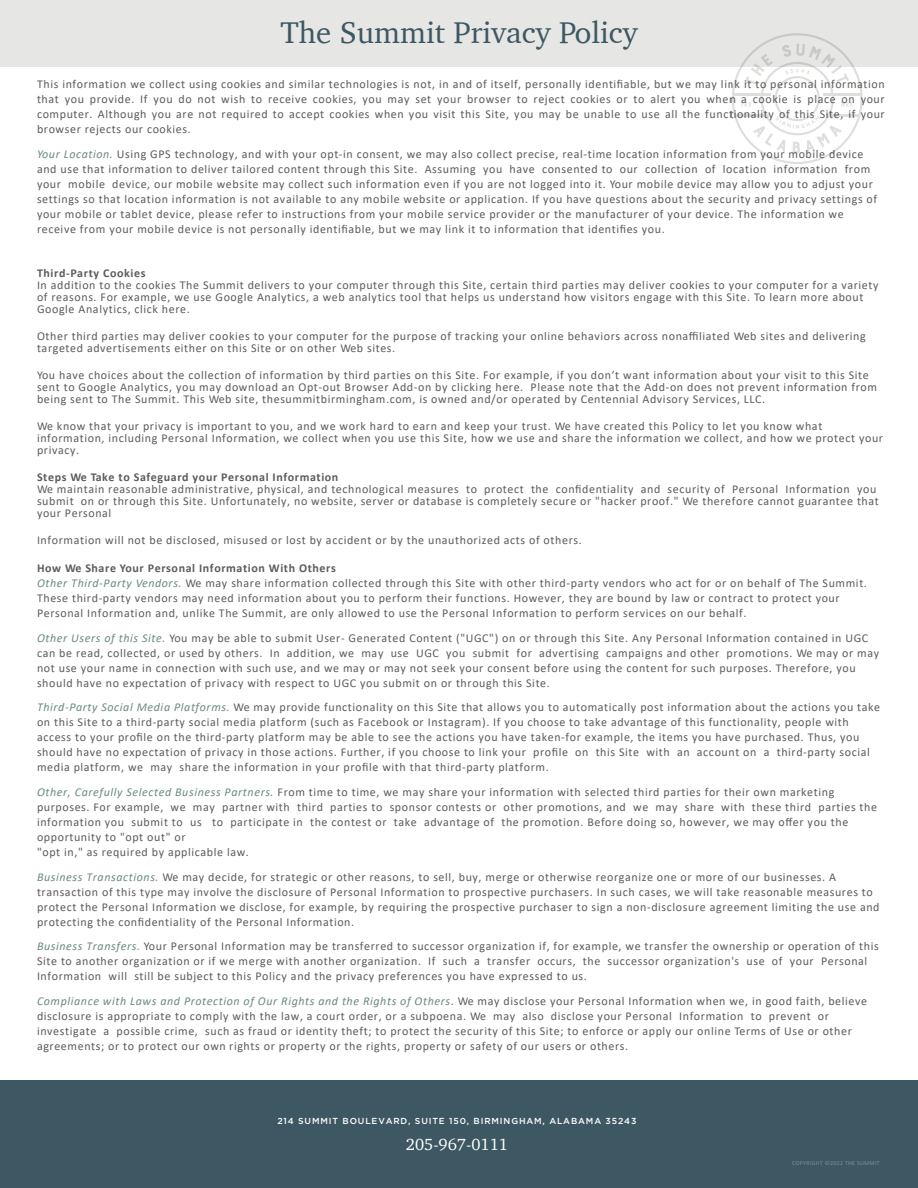
<style>
.page{position:relative;width:918px;height:1188px;background:#fff}
.page>*{position:absolute;margin:0;border:0;box-sizing:border-box;transform-origin:0 0}
.t1{font:30.75px "Charter";color:#3d5863}
.t2{font:16.5px "Charter";color:#fff}
.t3{font:12px/15px "Calibri";letter-spacing:.05em;color:#5b5d59}
.t4{font:700 12px "Calibri";letter-spacing:.05em;color:#5b5d59}
.t5{font:500 8.7px "Gotham";letter-spacing:.1em;color:#fff}
.t6{font:6px "Calibri";letter-spacing:.05em;color:#7a909f}
.s1{font-style:italic;color:#6b8983}
.s2{font-weight:700}
</style>
<div class="page">
<div style="left:0;top:1080px;width:918px;height:108px;background:#3d5863"></div>
<div style="left:0;top:0;width:918px;height:67px;background:#e6e6e4"></div>
<svg style="left:732px;top:33px;width:131px;height:131px"></svg>
<h1 class="t1" style="left:280px;top:6px;width:359px">The Summit Privacy Policy</h1>
<p class="t3" style="left:37px;top:76px;width:849px;text-align:justify">This information we collect using cookies and similar technologies is not, in and of itself, personally identifiable, but we may link it to personal information that you provide. If you do not wish to receive cookies, you may set your browser to reject cookies or to alert you when a cookie is place on your computer. Although you are not required to accept cookies when you visit this Site, you may be unable to use all the functionality of this Site, if your browser rejects our cookies.</p>
<p class="t3" style="left:37px;top:146px;width:842px"><span class="s1">Your Location.</span> Using GPS technology, and with your opt-in consent, we may also collect precise, real-time location information from your mobile device and use that information to deliver tailored content through this Site. Assuming you have consented to our collection of location information from your mobile device, our mobile website may collect such information even if you are not logged into it. Your mobile device may allow you to adjust your settings so that location information is not available to any mobile website or application. If you have questions about the security and privacy settings of your mobile or tablet device, please refer to instructions from your mobile service provider or the manufacturer of your device. The information we receive from your mobile device is not personally identifiable, but we may link it to information that identifies you.</p>
<p class="t4" style="left:37px;top:265px;width:110px">Third-Party Cookies</p>
<p class="t3" style="left:37px;top:279px;width:843px;line-height:12px">In addition to the cookies The Summit delivers to your computer through this Site, certain third parties may deliver cookies to your computer for a variety of reasons. For example, we use Google Analytics, a web analytics tool that helps us understand how visitors engage with this Site. To learn more about<br>Google Analytics, click here.</p>
<p class="t3" style="left:37px;top:330px;width:830px;line-height:12px">Other third parties may deliver cookies to your computer for the purpose of tracking your online behaviors across nonaffiliated Web sites and delivering targeted advertisements either on this Site or on other Web sites.</p>
<p class="t3" style="left:37px;top:369px;width:842px;line-height:12px">You have choices about the collection of information by third parties on this Site. For example, if you don’t want information about your visit to this Site sent to Google Analytics, you may download an Opt-out Browser Add-on by clicking here. Please note that the Add-on does not prevent information from being sent to The Summit. This Web site, thesummitbirmingham.com, is owned and/or operated by Centennial Advisory Services, LLC.</p>
<p class="t3" style="left:37px;top:420px;width:848px;line-height:12px">We know that your privacy is important to you, and we work hard to earn and keep your trust. We have created this Policy to let you know what information, including Personal Information, we collect when you use this Site, how we use and share the information we collect, and how we protect your privacy.</p>
<p class="t4" style="left:37px;top:469px;width:303px">Steps We Take to Safeguard your Personal Information</p>
<p class="t3" style="left:37px;top:483px;width:843px;line-height:12px">We maintain reasonable administrative, physical, and technological measures to protect the confidentiality and security of Personal Information you submit on or through this Site. Unfortunately, no website, server or database is completely secure or "hacker proof." We therefore cannot guarantee that your Personal</p>
<p class="t3" style="left:37px;top:533px;width:546px">Information will not be disclosed, misused or lost by accident or by the unauthorized acts of others.</p>
<p class="t3" style="left:37px;top:560px;width:831px"><span class="s2">How We Share Your Personal Information With Others<br></span><span class="s1">Other Third-Party Vendors.</span> We may share information collected through this Site with other third-party vendors who act for or on behalf of The Summit.<br>These third-party vendors may need information about you to perform their functions. However, they are bound by law or contract to protect your Personal Information and, unlike The Summit, are only allowed to use the Personal Information to perform services on our behalf.</p>
<p class="t3" style="left:37px;top:630px;width:844px"><span class="s1">Other Users of this Site.</span> You may be able to submit User- Generated Content ("UGC") on or through this Site. Any Personal Information contained in UGC can be read, collected, or used by others. In addition, we may use UGC you submit for advertising campaigns and other promotions. We may or may not use your name in connection with such use, and we may or may not seek your consent before using the content for such purposes. Therefore, you should have no expectation of privacy with respect to UGC you submit on or through this Site.</p>
<p class="t3" style="left:37px;top:700px;width:845px"><span class="s1">Third-Party Social Media Platforms.</span> We may provide functionality on this Site that allows you to automatically post information about the actions you take on this Site to a third-party social media platform (such as Facebook or Instagram). If you choose to take advantage of this functionality, people with access to your profile on the third-party platform may be able to see the actions you have taken-for example, the items you have purchased. Thus, you should have no expectation of privacy in those actions. Further, if you choose to link your profile on this Site with an account on a third-party social media platform, we may share the information in your profile with that third-party platform.</p>
<p class="t3" style="left:37px;top:784px;width:842px"><span class="s1">Other, Carefully Selected Business Partners.</span> From time to time, we may share your information with selected third parties for their own marketing purposes. For example, we may partner with third parties to sponsor contests or other promotions, and we may share with these third parties the information you submit to us to participate in the contest or take advantage of the promotion. Before doing so, however, we may offer you the opportunity to "opt out" or<br>"opt in," as required by applicable law.</p>
<p class="t3" style="left:37px;top:869px;width:844px"><span class="s1">Business Transactions.</span> We may decide, for strategic or other reasons, to sell, buy, merge or otherwise reorganize one or more of our businesses. A transaction of this type may involve the disclosure of Personal Information to prospective purchasers. In such cases, we will take reasonable measures to protect the Personal Information we disclose, for example, by requiring the prospective purchaser to sign a non-disclosure agreement limiting the use and protecting the confidentiality of the Personal Information.</p>
<p class="t3" style="left:37px;top:939px;width:843px"><span class="s1">Business Transfers.</span> Your Personal Information may be transferred to successor organization if, for example, we transfer the ownership or operation of this<br>Site to another organization or if we merge with another organization. If such a transfer occurs, the successor organization's use of your Personal<br>Information will still be subject to this Policy and the privacy preferences you have expressed to us.</p>
<p class="t3" style="left:37px;top:993px;width:832px"><span class="s1">Compliance with Laws and Protection of Our Rights and the Rights of Others</span>. We may disclose your Personal Information when we, in good faith, believe disclosure is appropriate to comply with the law, a court order, or a subpoena. We may also disclose your Personal Information to prevent or investigate a possible crime, such as fraud or identity theft; to protect the security of this Site; to enforce or apply our online Terms of Use or other agreements; or to protect our own rights or property or the rights, property or safety of our users or others.</p>
<p class="t5" style="left:277px;top:1116px;width:361px">214 SUMMIT BOULEVARD, SUITE 150, BIRMINGHAM, ALABAMA 35243</p>
<h2 class="t2" style="left:406px;top:1130px;width:104px">205-967-0111</h2>
<p class="t6" style="left:792px;top:1159px;width:89px">COPYRIGHT ©2022 THE SUMMIT</p>
</div>
